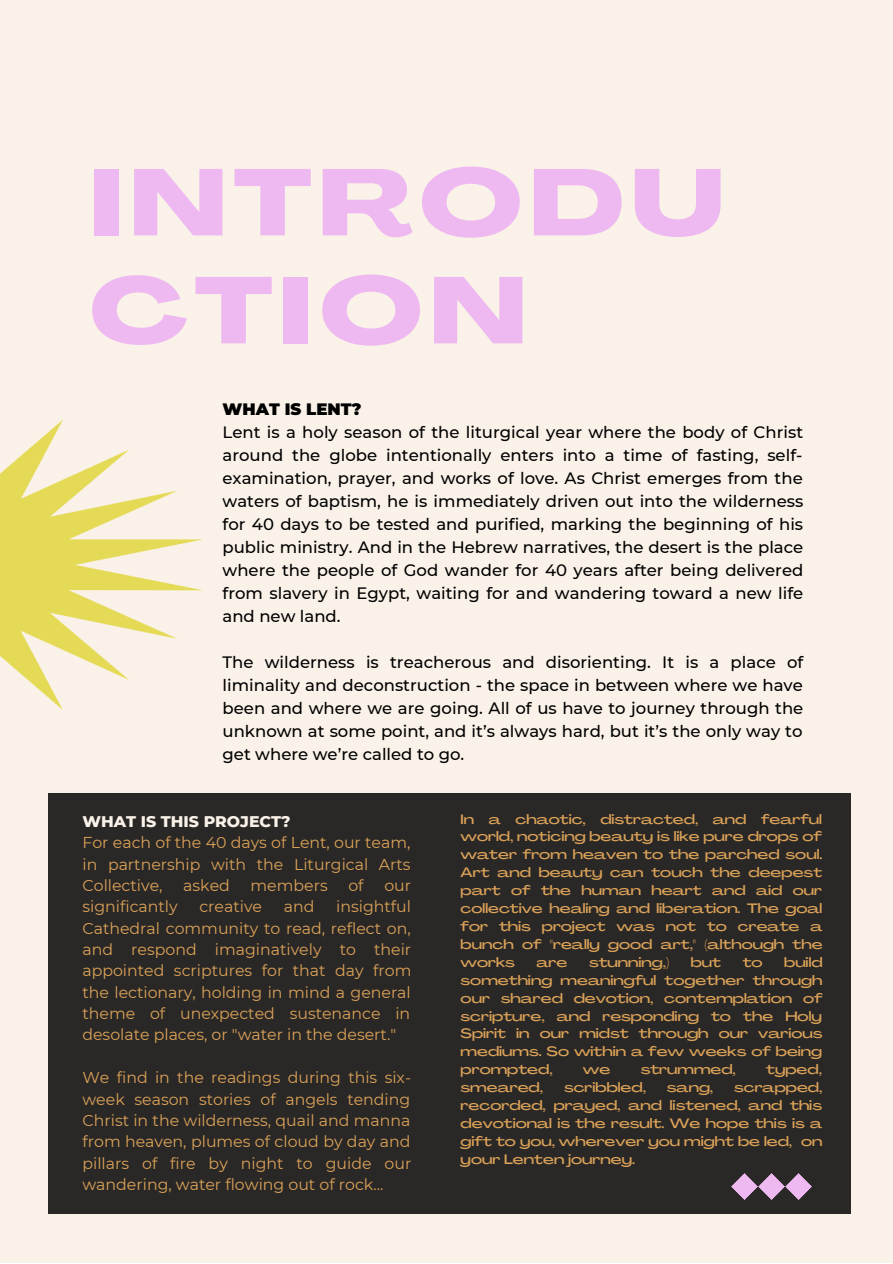
<style>
.page{position:relative;width:893px;height:1264px;background:#fff}
.page>*{position:absolute;margin:0;border:0;box-sizing:border-box;transform-origin:0 0}
.t1{font:800 92.85px/107.9px "Agrandir Grand";letter-spacing:.07em;color:#eeb9f1}
.t2{font:500 16.5px/23px "Montserrat";color:#000;text-align:justify}
.t3{font:900 16.5px "Montserrat";color:#000}
.t4{font:15.75px/21.3px "Montserrat";color:#dba258;text-align:justify}
.t5{font:800 15.75px "Montserrat";color:#faf2e9}
.t6{font:500 13.35px/17.9px "Agrandir Grand";color:#dba258;text-align:justify}
</style>
<div class="page">
<div style="left:0;top:0;width:892px;height:1262px;background:#faf2e9"></div>
<div style="left:48px;top:792px;width:802px;height:421px;background:#2a2827"></div>
<img style="left:0;top:420px;width:202px;height:290px">
<img style="left:731px;top:1173px;width:80px;height:25px">
<h1 class="t1" style="left:89px;top:158px;width:636px">INTRODU<br>CTION</h1>
<p class="t3" style="left:222px;top:399px;width:140px">WHAT IS LENT?</p>
<p class="t2" style="left:222px;top:420px;width:582px">Lent is a holy season of the liturgical year where the body of Christ around the globe intentionally enters into a time of fasting, self&shy;examination, prayer, and works of love. As Christ emerges from the waters of baptism, he is immediately driven out into the wilderness for 40 days to be tested and purified, marking the beginning of his public ministry. And in the Hebrew narratives, the desert is the place where the people of God wander for 40 years after being delivered from slavery in Egypt, waiting for and wandering toward a new life and new land.</p>
<p class="t2" style="left:222px;top:650px;width:582px">The wilderness is treacherous and disorienting. It is a place of liminality and deconstruction - the space in between where we have been and where we are going. All of us have to journey through the unknown at some point, and it’s always hard, but it’s the only way to get where we’re called to go.</p>
<p class="t5" style="left:82px;top:811px;width:210px">WHAT IS THIS PROJECT?</p>
<p class="t4" style="left:82px;top:831px;width:330px">For each of the 40 days of Lent, our team, in partnership with the Liturgical Arts Collective,</p>
<p class="t4" style="left:183px;top:874px;width:48px">asked</p>
<p class="t4" style="left:250px;top:874px;width:79px">members</p>
<p class="t4" style="left:348px;top:874px;width:17px">of</p>
<p class="t4" style="left:384px;top:874px;width:28px">our</p>
<p class="t4" style="left:82px;top:896px;width:330px;text-indent:254px">insightful Cathedral community to read, reflect on, and respond imaginatively to their appointed scriptures for that day from the lectionary, holding in mind a general theme of unexpected sustenance in desolate places, or "water in the desert."</p>
<p class="t4" style="left:82px;top:1066px;width:330px">We find in the readings during this six&shy;week season stories of angels tending Christ in the wilderness, quail and manna from heaven, plumes of cloud by day and pillars of fire by night to guide our wandering, water flowing out of rock...</p>
<p class="t4" style="left:82px;top:896px;width:97px">significantly</p>
<p class="t4" style="left:199px;top:896px;width:64px">creative</p>
<p class="t4" style="left:284px;top:896px;width:32px">and</p>
<p class="t6" style="left:460px;top:811px;width:363px">In a chaotic, distracted, and fearful world, noticing beauty is like pure drops of water from heaven to the parched soul.<br>Art and beauty can touch the deepest part of the human heart and aid our collective healing and liberation. The goal for this project was not to create a bunch of "really good art," (although the works</p>
<p class="t6" style="left:536px;top:954px;width:32px">are</p>
<p class="t6" style="left:589px;top:954px;width:82px">stunning,)</p>
<p class="t6" style="left:690px;top:954px;width:32px">but</p>
<p class="t6" style="left:742px;top:954px;width:21px">to</p>
<p class="t6" style="left:460px;top:954px;width:363px;text-indent:323px">build something meaningful together through our shared devotion, contemplation of scripture, and responding to the Holy Spirit in our midst through our various mediums. So within a few weeks of being prompted,</p>
<p class="t6" style="left:583px;top:1061px;width:29px">we</p>
<p class="t6" style="left:640px;top:1061px;width:96px">strummed,</p>
<p class="t6" style="left:766px;top:1061px;width:57px">typed,</p>
<p class="t6" style="left:460px;top:1079px;width:84px">smeared,</p>
<p class="t6" style="left:564px;top:1079px;width:83px">scribbled,</p>
<p class="t6" style="left:667px;top:1079px;width:48px">sang,</p>
<p class="t6" style="left:460px;top:1079px;width:363px;text-indent:273px">scrapped, recorded, prayed, and listened, and this devotional is the result. We hope this is a gift to you, wherever you might be led, on your Lenten journey.</p>
</div>
